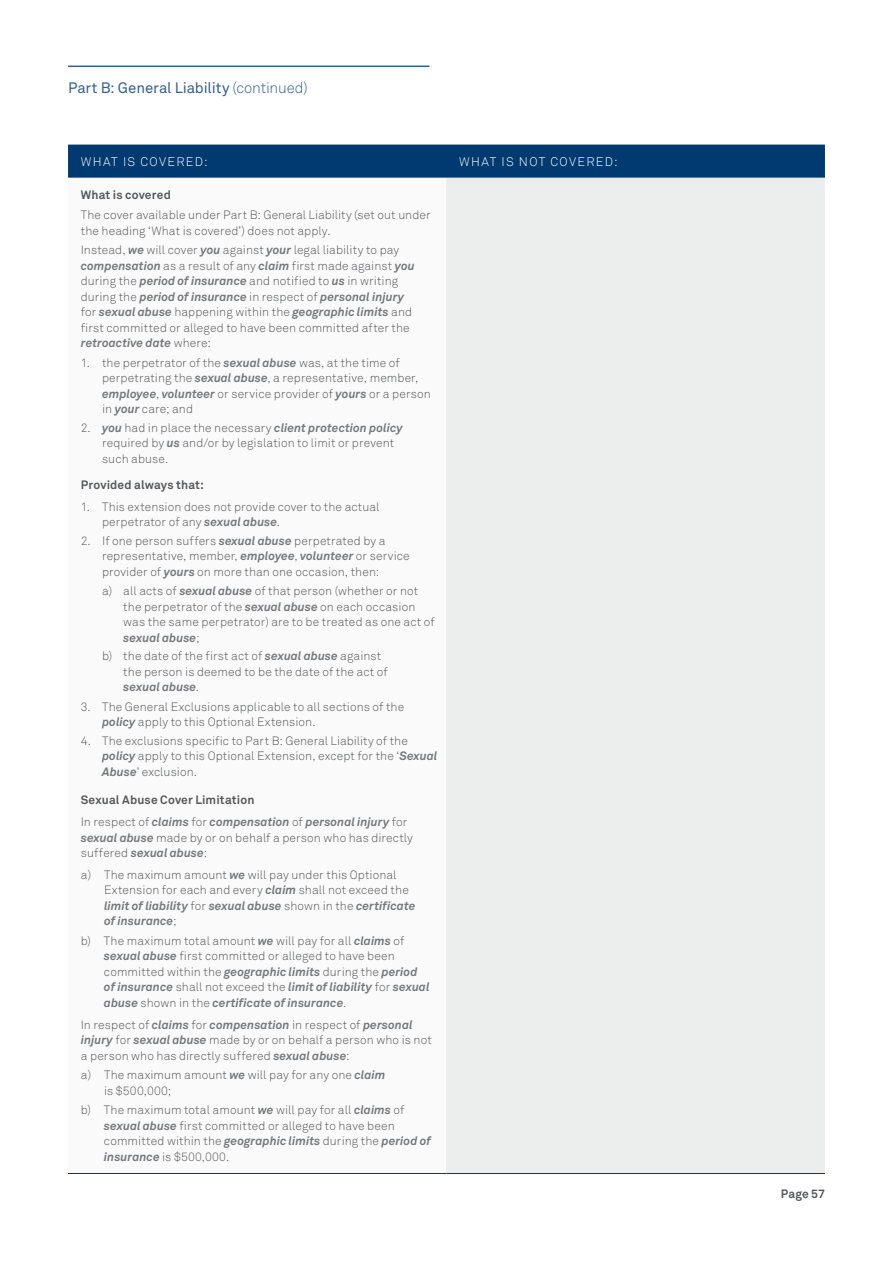
<style>
.page{position:relative;width:893px;height:1263px;background:#fff}
.page>*{position:absolute;margin:0;border:0;box-sizing:border-box;transform-origin:0 0}
.t1{font:15px "Akkurat Pro";letter-spacing:-.005em;color:#33618d}
.H1_TABLE{font:12.3px "Akkurat Light Pro";letter-spacing:.105em;color:#fff}
.B_Body_copy{font:12px/15.5px "Akkurat Light Pro";letter-spacing:.01em;color:#57585a}
.B_Body_Bullets_1{font:12px/15.5px "Akkurat Light Pro";letter-spacing:.01em;color:#57585a}
.B_Body_Bullets_2{font:12px/15.5px "Akkurat Light Pro";letter-spacing:.01em;color:#57585a}
.Body_Subhead{font:700 12px "Akkurat Pro";letter-spacing:.01em;color:#57585a}
.s1{font-family:"Akkurat Light Pro"}
.s2{font-family:"Akkurat Pro";font-weight:700;font-style:italic;color:#76787b}
</style>
<div class="page">
<hr style="left:68px;top:66px;width:361px;height:1px;background:#33618d">
<div style="left:68px;top:145px;width:757px;height:33px;background:#003a70"></div>
<div style="left:68px;top:178px;width:378px;height:995px;background:#fafafa"></div>
<div style="left:446px;top:178px;width:379px;height:995px;background:#eceded"></div>
<hr style="left:68px;top:1173px;width:378px;height:1px;background:#003a70">
<hr style="left:446px;top:1173px;width:379px;height:1px;background:#003a70">
<p class="t1" style="left:68px;top:79px;width:241px">Part B: General Liability <span class="s1">(continued)</span></p>
<p class="H1_TABLE" style="left:81px;top:154px;width:128px">WHAT IS COVERED:</p>
<p class="H1_TABLE" style="left:459px;top:154px;width:160px">WHAT IS NOT COVERED:</p>
<p class="Body_Subhead" style="left:81px;top:188px;width:92px">What is covered</p>
<p class="B_Body_copy" style="left:81px;top:207px;width:351px">The cover available under Part B: General Liability (set out under the heading ‘What is covered’) does not apply.</p>
<p class="B_Body_copy" style="left:81px;top:243px;width:335px">Instead, <span class="s2">we</span> will cover <span class="s2">you</span> against <span class="s2">your</span> legal liability to pay <span class="s2">compensation</span> as a result of any <span class="s2">claim</span> first made against <span class="s2">you </span>during the <span class="s2">period of insurance</span> and notified to <span class="s2">us</span> in writing during the <span class="s2">period of insurance</span> in respect of <span class="s2">personal injury </span>for <span class="s2">sexual abuse</span> happening within the <span class="s2">geographic limits</span> and first committed or alleged to have been committed after the <span class="s2">retroactive date</span> where:</p>
<p class="B_Body_Bullets_1" style="left:102px;top:355px;width:330px;text-indent:-21px">1. the perpetrator of the <span class="s2">sexual abuse</span> was, at the time of perpetrating the <span class="s2">sexual abuse</span>, a representative, member, <span class="s2">employee</span>, <span class="s2">volunteer</span> or service provider of <span class="s2">yours</span> or a person in <span class="s2">your</span> care; and</p>
<p class="B_Body_Bullets_1" style="left:102px;top:420px;width:302px;text-indent:-21px">2. <span class="s2">you</span> had in place the necessary <span class="s2">client protection policy </span>required by <span class="s2">us</span> and/or by legislation to limit or prevent such abuse.</p>
<p class="Body_Subhead" style="left:81px;top:477px;width:125px">Provided always that:</p>
<p class="B_Body_Bullets_1" style="left:102px;top:499px;width:279px;text-indent:-21px">1. This extension does not provide cover to the actual perpetrator of any <span class="s2">sexual abuse</span>.</p>
<p class="B_Body_Bullets_1" style="left:102px;top:533px;width:309px;text-indent:-21px">2. If one person suffers <span class="s2">sexual abuse</span> perpetrated by a representative, member, <span class="s2">employee</span>, <span class="s2">volunteer</span> or service provider of <span class="s2">yours</span> on more than one occasion, then:</p>
<p class="B_Body_Bullets_2" style="left:123px;top:583px;width:313px;text-indent:-21px">a) all acts of <span class="s2">sexual abuse</span> of that person (whether or not the perpetrator of the <span class="s2">sexual abuse</span> on each occasion was the same perpetrator) are to be treated as one act of <span class="s2">sexual abuse</span>;</p>
<p class="B_Body_Bullets_2" style="left:123px;top:648px;width:266px;text-indent:-21px">b) the date of the first act of <span class="s2">sexual abuse</span> against the person is deemed to be the date of the act of <span class="s2">sexual abuse</span>.</p>
<p class="B_Body_Bullets_1" style="left:102px;top:699px;width:304px;text-indent:-21px">3. The General Exclusions applicable to all sections of the <span class="s2">policy</span> apply to this Optional Extension.</p>
<p class="B_Body_Bullets_1" style="left:102px;top:733px;width:337px;text-indent:-21px">4. The exclusions specific to Part B: General Liability of the <span class="s2">policy</span> apply to this Optional Extension, except for the ‘<span class="s2">Sexual<br>Abuse</span>’ exclusion.</p>
<p class="Body_Subhead" style="left:81px;top:793px;width:175px">Sexual Abuse Cover Limitation</p>
<p class="B_Body_copy" style="left:81px;top:814px;width:334px">In respect of <span class="s2">claims</span> for <span class="s2">compensation</span> of <span class="s2">personal injury</span> for <span class="s2">sexual abuse</span> made by or on behalf a person who has directly suffered <span class="s2">sexual abuse</span>:</p>
<p class="B_Body_copy" style="left:104px;top:867px;width:313px;text-indent:-23px">a) The maximum amount <span class="s2">we</span> will pay under this Optional Extension for each and every <span class="s2">claim</span> shall not exceed the <span class="s2">limit of liability</span> for <span class="s2">sexual abuse</span> shown in the <span class="s2">certificate of insurance</span>;</p>
<p class="B_Body_copy" style="left:104px;top:933px;width:327px;text-indent:-23px">b) The maximum total amount <span class="s2">we</span> will pay for all <span class="s2">claims</span> of <span class="s2">sexual abuse</span> first committed or alleged to have been committed within the <span class="s2">geographic limits</span> during the <span class="s2">period of insurance</span> shall not exceed the <span class="s2">limit of liability</span> for <span class="s2">sexual abuse</span> shown in the <span class="s2">certificate of insurance</span>.</p>
<p class="B_Body_copy" style="left:81px;top:1017px;width:352px">In respect of <span class="s2">claims</span> for <span class="s2">compensation</span> in respect of <span class="s2">personal injury</span> for <span class="s2">sexual abuse</span> made by or on behalf a person who is not a person who has directly suffered <span class="s2">sexual abuse</span>:</p>
<p class="B_Body_copy" style="left:104px;top:1067px;width:283px;text-indent:-23px">a) The maximum amount <span class="s2">we</span> will pay for any one <span class="s2">claim </span>is $500,000;</p>
<p class="B_Body_copy" style="left:104px;top:1103px;width:328px;text-indent:-23px">b) The maximum total amount <span class="s2">we</span> will pay for all <span class="s2">claims</span> of <span class="s2">sexual abuse</span> first committed or alleged to have been committed within the <span class="s2">geographic limits</span> during the <span class="s2">period of insurance</span> is $500,000.</p>
<p class="Body_Subhead" style="left:781px;top:1186px;width:46px">Page 57</p>
</div>
